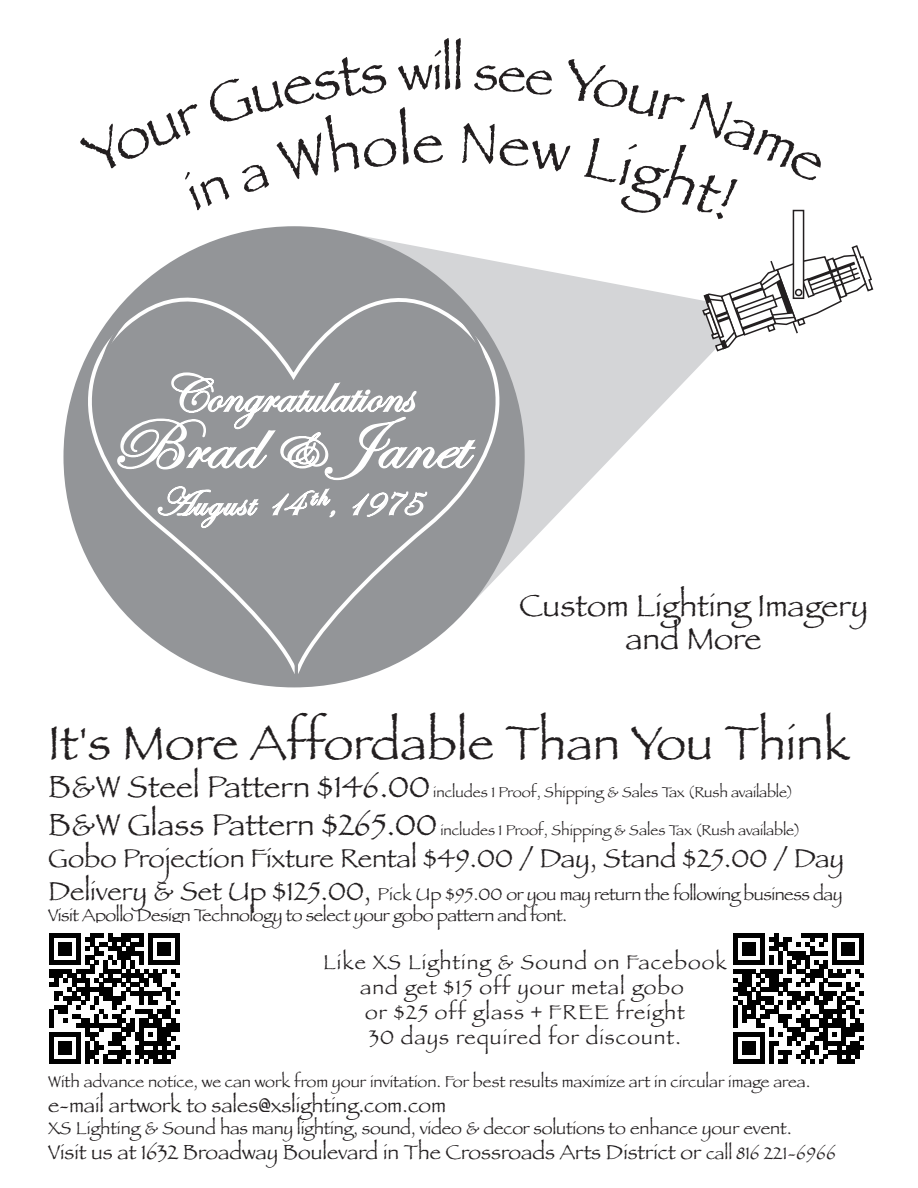
<style>
.page{position:relative;width:918px;height:1188px;background:#fff}
.page>*{position:absolute;margin:0;border:0;box-sizing:border-box;transform-origin:0 0}
.t1{font:72px "Edwardian Script ITC";color:#fff;scale:1.1 1}
.t2{font:54px "Edwardian Script ITC";color:#fff}
.t3{font:49.5px "Papyrus";color:#231f20}
.t4{font:31.8px/33.8px "Papyrus";color:#231f20;text-align:center}
.t5{font:27px "Papyrus";color:#231f20}
.t6{font:21px "Papyrus";color:#231f20}
.t7{font:21px/25.2px "Papyrus";letter-spacing:.05em;color:#231f20;text-align:center}
.t8{font:18px/21.6px "Papyrus";letter-spacing:-.025em;color:#231f20}
.t9{font:16.5px "Papyrus";color:#231f20}
.t10{font:15px "Papyrus";color:#231f20}
.s1{font-size:52.8px}
.s2{font-size:31.5px}
.s3{font-size:27px}
.s4{font-size:18px}
</style>
<div class="page">
<svg style="left:334px;top:229px;width:379px;height:321px"></svg>
<div style="left:793px;top:210px;width:11px;height:89px;border:2px solid #231f20"></div>
<svg style="left:701px;top:244px;width:173px;height:108px"></svg>
<svg style="left:63px;top:242px;width:460px;height:437px"></svg>
<svg style="left:96px;top:277px;width:395px;height:277px;background:#a0a2a5"></svg>
<hr style="left:295px;top:635px;width:3px;height:43px;background:#939598">
<svg style="left:734px;top:933px;width:130px;height:131px"></svg>
<svg style="left:49px;top:933px;width:131px;height:131px"></svg>
<h2 class="t2" style="left:163px;top:365px;width:251px">Congratulations</h2>
<h1 class="t1" style="left:109px;top:406px;width:326px">Brad <span class="s1">&amp;</span> Janet</h1>
<h3 class="t4" style="left:519px;top:588px;width:350px">Custom Lighting Imagery and More</h3>
<h3 class="t3" style="left:48px;top:713px;width:804px">It's More Affordable Than You Think</h3>
<p class="t10" style="left:48px;top:783px;width:747px"><span class="s2">B&amp;W Steel Pattern $146.00</span> includes 1 Proof, Shipping &amp; Sales Tax (Rush available)</p>
<p class="t10" style="left:48px;top:821px;width:754px"><span class="s2">B&amp;W Glass Pattern $265.00</span> includes 1 Proof, Shipping &amp; Sales Tax (Rush available)</p>
<h3 class="t5" style="left:48px;top:842px;width:797px">Gobo Projection Fixture Rental $49.00 / Day, Stand $25.00 / Day</h3>
<p class="t8" style="left:48px;top:883px;width:796px"><span class="s3">Delivery &amp; Set Up $125.00,</span> Pick Up $95.00 or you may return the following business day<br>Visit Apollo Design Technology to select your gobo pattern and font.</p>
<p class="t7" style="left:323px;top:949px;width:405px">Like XS Lighting &amp; Sound on Facebook and get $15 off your metal gobo<br>or $25 off glass + FREE freight<br>30 days required for discount.</p>
<p class="t9" style="left:48px;top:1072px;width:764px">With advance notice, we can work from your invitation. For best results maximize art in circular image area.</p>
<p class="t6" style="left:48px;top:1093px;width:399px">e-mail artwork to sales@xslighting.com.com</p>
<p class="t8" style="left:48px;top:1117px;width:745px">XS Lighting &amp; Sound has many lighting, sound, video &amp; decor solutions to enhance your event.</p>
<p class="t6" style="left:48px;top:1139px;width:789px">Visit us at 1632 Broadway Boulevard in The Crossroads Arts District or <span class="s4">call 816 221-6966</span></p>
</div>
